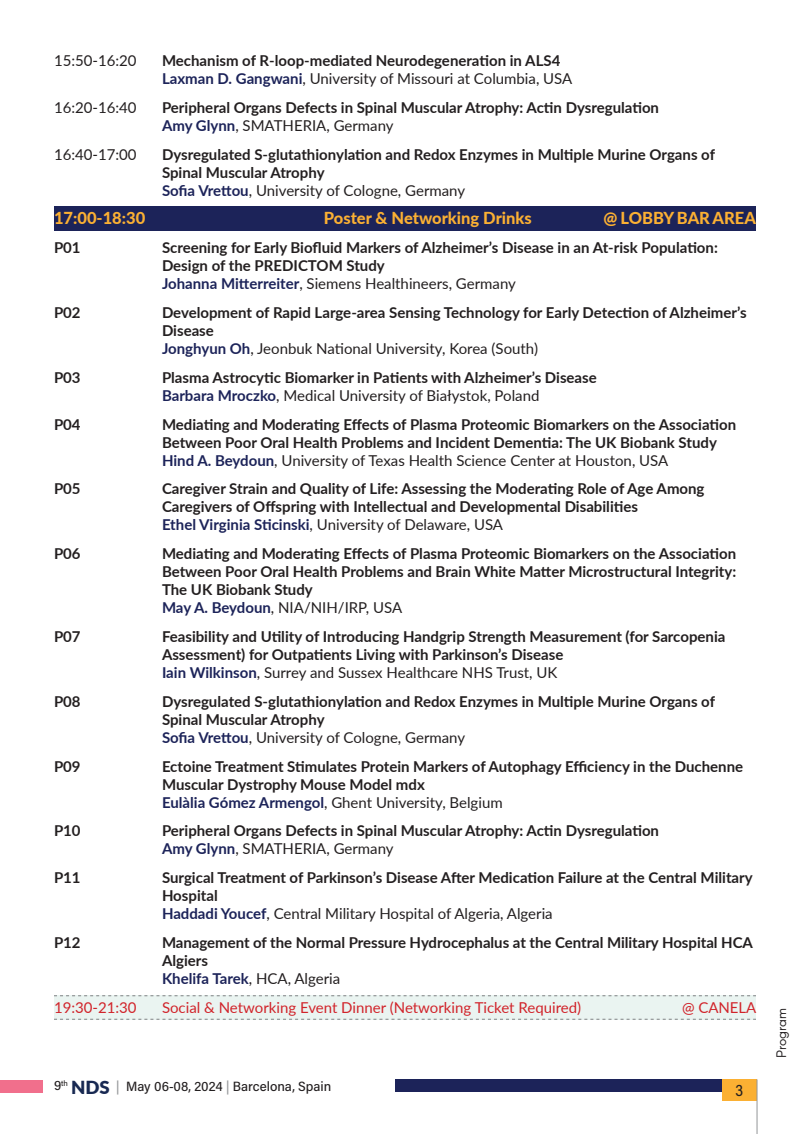
<style>
.page{position:relative;width:810px;height:1134px;background:#fff}
.page>*{position:absolute;margin:0;border:0;box-sizing:border-box;transform-origin:0 0}
.t1{font:900 18px "Lato";color:#182952}
.t2{font:800 16.5px "Lato";color:#fbb033}
.t3{font:500 16.5px "Acumin Pro Semi Cond";color:#231f20;scale:.9 1}
.t4{font:700 15px/18px "Lato";color:#231f20}
.t5{font:15px "Lato";color:#d1232a}
.t6{font:15px "Lato";color:#231f20}
.t7{font:500 13.5px "Acumin Pro Semi Cond";color:#231f20}
.t8{font:13.5px "Arcon";color:#231f20}
.t9{font:500 7.8px "Acumin Pro Semi Cond";color:#231f20}
.s1{color:#1c2359}
.s2{font-weight:400}
.s3{color:#939598}
</style>
<div class="page">
<div style="left:0;top:1080px;width:43px;height:12px;background:#f16f8c"></div>
<div style="left:395px;top:1079px;width:330px;height:13px;background:#1c2359"></div>
<div style="left:722px;top:1079px;width:35px;height:22px;background:#fbb033"></div>
<hr style="left:757px;top:1079px;width:1px;height:55px;background:#939598">
<div style="left:54px;top:206px;width:702px;height:24px;background:#1c2359"></div>
<div style="left:54px;top:995px;width:702px;height:25px;background:#eaf4f1"></div>
<svg style="left:54px;top:995px;width:702px;height:1px"></svg>
<svg style="left:54px;top:1019px;width:702px;height:1px"></svg>
<p class="t6" style="left:54px;top:50px;width:84px">15:50-16:20</p>
<p class="t4" style="left:162px;top:51px;width:412px">Mechanism of R-loop-mediated Neurodegeneration in ALS4<br><span class="s1">Laxman D. Gangwani</span><span class="s2">, University of Missouri at Columbia, USA</span></p>
<p class="t6" style="left:54px;top:97px;width:84px">16:20-16:40</p>
<p class="t4" style="left:162px;top:98px;width:499px">Peripheral Organs Defects in Spinal Muscular Atrophy: Actin Dysregulation<br><span class="s1">Amy Glynn</span><span class="s2">, SMATHERIA, Germany</span></p>
<p class="t6" style="left:54px;top:143px;width:84px">16:40-17:00</p>
<p class="t4" style="left:162px;top:145px;width:555px">Dysregulated S-glutathionylation and Redox Enzymes in Multiple Murine Organs of<br>Spinal Muscular Atrophy<br><span class="s1">Sofia Vrettou</span><span class="s2">, University of Cologne, Germany</span></p>
<p class="t2" style="left:54px;top:206px;width:93px">17:00-18:30</p>
<p class="t2" style="left:324px;top:206px;width:209px">Poster &amp; Networking Drinks</p>
<p class="t2" style="left:603px;top:206px;width:154px">@ LOBBYBAR AREA</p>
<p class="t4" style="left:54px;top:238px;width:28px">P01</p>
<p class="t4" style="left:162px;top:238px;width:557px">Screening for Early Biofluid Markers of Alzheimer’s Disease in an At-risk Population:<br>Design of the PREDICTOM Study<br><span class="s1">Johanna Mitterreiter</span><span class="s2">, Siemens Healthineers, Germany</span></p>
<p class="t4" style="left:54px;top:303px;width:28px">P02</p>
<p class="t4" style="left:162px;top:303px;width:586px">Development of Rapid Large-area Sensing Technology for Early Detection of Alzheimer’s<br>Disease<br><span class="s1">Jonghyun Oh</span><span class="s2">, Jeonbuk National University, Korea (South)</span></p>
<p class="t4" style="left:54px;top:368px;width:28px">P03</p>
<p class="t4" style="left:162px;top:368px;width:436px">Plasma Astrocytic Biomarker in Patients with Alzheimer’s Disease<br><span class="s1">Barbara Mroczko</span><span class="s2">, Medical University of Białystok, Poland</span></p>
<p class="t4" style="left:54px;top:415px;width:28px">P04</p>
<p class="t4" style="left:162px;top:415px;width:576px">Mediating and Moderating Effects of Plasma Proteomic Biomarkers on the Association<br>Between Poor Oral Health Problems and Incident Dementia: The UK Biobank Study<br><span class="s1">Hind A. Beydoun</span><span class="s2">, University of Texas Health Science Center at Houston, USA</span></p>
<p class="t4" style="left:54px;top:479px;width:28px">P05</p>
<p class="t4" style="left:162px;top:479px;width:544px">Caregiver Strain and Quality of Life: Assessing the Moderating Role of Age Among<br>Caregivers of Offspring with Intellectual and Developmental Disabilities<br><span class="s1">Ethel Virginia Sticinski</span><span class="s2">, University of Delaware, USA</span></p>
<p class="t4" style="left:54px;top:544px;width:28px">P06</p>
<p class="t4" style="left:162px;top:544px;width:576px">Mediating and Moderating Effects of Plasma Proteomic Biomarkers on the Association Between Poor Oral Health Problems and Brain White Matter Microstructural Integrity:<br>The UK Biobank Study<br><span class="s1">May A. Beydoun</span><span class="s2">, NIA/NIH/IRP, USA</span></p>
<p class="t4" style="left:54px;top:627px;width:28px">P07</p>
<p class="t4" style="left:162px;top:627px;width:565px">Feasibility and Utility of Introducing Handgrip Strength Measurement (for Sarcopenia<br>Assessment) for Outpatients Living with Parkinson’s Disease<br><span class="s1">Iain Wilkinson</span><span class="s2">, Surrey and Sussex Healthcare NHS Trust, UK</span></p>
<p class="t4" style="left:54px;top:692px;width:28px">P08</p>
<p class="t4" style="left:162px;top:692px;width:555px">Dysregulated S-glutathionylation and Redox Enzymes in Multiple Murine Organs of<br>Spinal Muscular Atrophy<br><span class="s1">Sofia Vrettou</span><span class="s2">, University of Cologne, Germany</span></p>
<p class="t4" style="left:54px;top:757px;width:28px">P09</p>
<p class="t4" style="left:162px;top:757px;width:583px">Ectoine Treatment Stimulates Protein Markers of Autophagy Efficiency in the Duchenne<br>Muscular Dystrophy Mouse Model mdx<br><span class="s1">Eulàlia Gómez Armengol</span><span class="s2">, Ghent University, Belgium</span></p>
<p class="t4" style="left:54px;top:821px;width:28px">P10</p>
<p class="t4" style="left:162px;top:821px;width:499px">Peripheral Organs Defects in Spinal Muscular Atrophy: Actin Dysregulation<br><span class="s1">Amy Glynn</span><span class="s2">, SMATHERIA, Germany</span></p>
<p class="t4" style="left:54px;top:868px;width:28px">P11</p>
<p class="t4" style="left:162px;top:868px;width:592px">Surgical Treatment of Parkinson’s Disease After Medication Failure at the Central Military<br>Hospital<br><span class="s1">Haddadi Youcef</span><span class="s2">, Central Military Hospital of Algeria, Algeria</span></p>
<p class="t4" style="left:54px;top:933px;width:28px">P12</p>
<p class="t4" style="left:162px;top:933px;width:593px">Management of the Normal Pressure Hydrocephalus at the Central Military Hospital HCA<br>Algiers<br><span class="s1">Khelifa Tarek</span><span class="s2">, HCA, Algeria</span></p>
<p class="t5" style="left:54px;top:997px;width:84px">19:30-21:30</p>
<p class="t5" style="left:162px;top:997px;width:421px">Social &amp; Networking Event Dinner (Networking Ticket Required)</p>
<p class="t5" style="left:682px;top:997px;width:76px">@ CANELA</p>
<p class="t9" style="left:61px;top:1078px;width:8px">th</p>
<p class="t7" style="left:116px;top:1077px;width:217px"><span class="s3">|</span> May 06-08, 2024 <span class="s3">|</span> Barcelona, Spain</p>
<p class="t1" style="left:54px;top:1074px;width:57px"><sup>9</sup> NDS</p>
<p class="t3" style="left:736px;top:1079px;width:10px">3</p>
<p class="t8" style="left:773px;top:1058px;width:52px;rotate:-90deg">Program</p>
</div>
